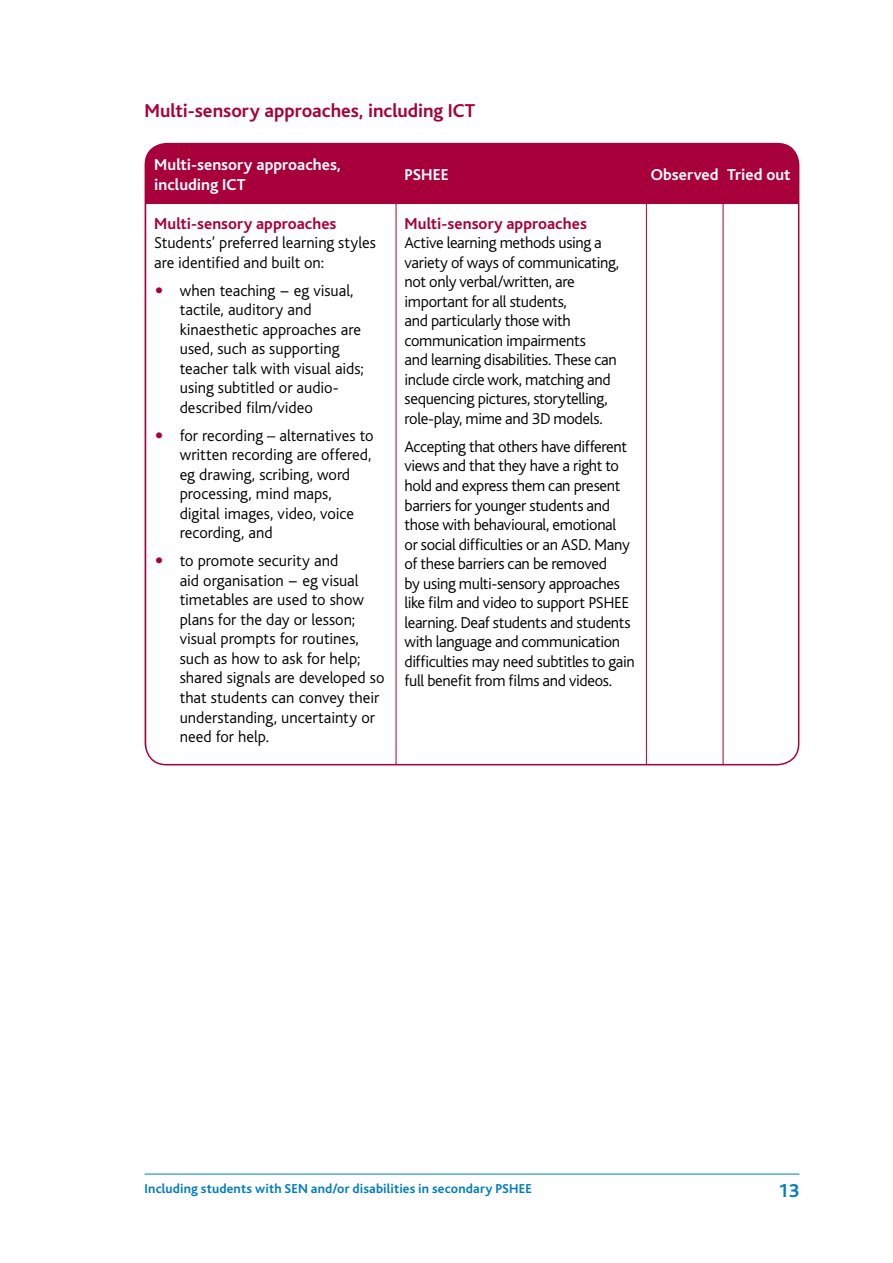
<style>
.page{position:relative;width:893px;height:1263px;background:#fff}
.page>*{position:absolute;margin:0;border:0;box-sizing:border-box;transform-origin:0 0}
._03__Sub_heads_1{font:700 19.5px "Bliss";color:#a8003b}
.t1{font:700 19.5px "Bliss";color:#007cbf}
._05__Body_Copy{font:300 16.5px/19.5px "Bliss";letter-spacing:-.02em;color:#000}
._06__Bullet_level_1{font:300 16.5px/19.5px "Bliss";color:#000}
._08__Table_header{font:700 16.5px/19.5px "Bliss";letter-spacing:.005em;color:#fff}
._05__Body_Copy-2{font:300 16.5px/19.5px "Bliss";color:#000}
._09__Table_sub_heads{font:700 16.5px "Bliss";letter-spacing:.005em;color:#a8003b}
.t2{font:700 13.5px "Bliss";letter-spacing:.01em;color:#007cbf}
.s1{font-family:"European Pi Three";font-weight:400;font-size:15px;color:#a8003b}
</style>
<div class="page">
<hr style="left:145px;top:1174px;width:654px;height:1px;background:#007cbf">
<div style="left:146px;top:144px;width:652px;height:59px;background:#a8003b"></div>
<hr style="left:396px;top:144px;width:1px;height:59px;background:#a8003b">
<hr style="left:646px;top:144px;width:1px;height:59px;background:#a8003b">
<hr style="left:723px;top:144px;width:76px;height:1px;background:#a8003b">
<hr style="left:723px;top:144px;width:1px;height:59px;background:#a8003b">
<hr style="left:798px;top:144px;width:1px;height:59px;background:#a8003b">
<hr style="left:145px;top:204px;width:1px;height:561px;background:#a8003b">
<hr style="left:145px;top:203px;width:251px;height:1px;background:#a8003b">
<hr style="left:396px;top:203px;width:250px;height:1px;background:#a8003b">
<hr style="left:646px;top:203px;width:77px;height:1px;background:#a8003b">
<hr style="left:723px;top:203px;width:76px;height:1px;background:#a8003b">
<hr style="left:396px;top:204px;width:1px;height:561px;background:#a8003b">
<hr style="left:646px;top:204px;width:1px;height:561px;background:#a8003b">
<hr style="left:723px;top:204px;width:1px;height:561px;background:#a8003b">
<hr style="left:798px;top:204px;width:1px;height:561px;background:#a8003b">
<p class="_03__Sub_heads_1" style="left:145px;top:100px;width:332px">Multi-sensory approaches, including ICT</p>
<p class="_08__Table_header" style="left:154px;top:155px;width:188px">Multi-sensory approaches, including ICT</p>
<p class="_08__Table_header" style="left:405px;top:165px;width:46px">PSHEE</p>
<p class="_08__Table_header" style="left:651px;top:165px;width:69px">Observed</p>
<p class="_08__Table_header" style="left:727px;top:165px;width:65px">Tried out</p>
<p class="_09__Table_sub_heads" style="left:154px;top:215px;width:184px">Multi-sensory approaches</p>
<p class="_05__Body_Copy-2" style="left:154px;top:234px;width:223px">Students’ preferred learning styles are identified and built on:</p>
<p class="_06__Bullet_level_1" style="left:180px;top:281px;width:186px;text-indent:-26px"><span class="s1">"</span> when teaching − eg visual, tactile, auditory and kinaesthetic approaches are used, such as supporting teacher talk with visual aids; using subtitled or audio&shy;described film/video</p>
<p class="_06__Bullet_level_1" style="left:180px;top:426px;width:195px;text-indent:-26px"><span class="s1">"</span> for recording – alternatives to written recording are offered, eg drawing, scribing, word processing, mind maps, digital images, video, voice recording, and</p>
<p class="_06__Bullet_level_1" style="left:180px;top:552px;width:206px;text-indent:-26px"><span class="s1">"</span> to promote security and<br>aid organisation − eg visual timetables are used to show plans for the day or lesson; visual prompts for routines, such as how to ask for help; shared signals are developed so that students can convey their understanding, uncertainty or need for help.</p>
<p class="_09__Table_sub_heads" style="left:405px;top:215px;width:184px">Multi-sensory approaches</p>
<p class="_05__Body_Copy" style="left:405px;top:234px;width:216px">Active learning methods using a variety of ways of communicating, not only verbal/written, are important for all students,<br>and particularly those with communication impairments<br>and learning disabilities. These can include circle work, matching and sequencing pictures, storytelling, role-play, mime and 3D models.</p>
<p class="_05__Body_Copy" style="left:405px;top:437px;width:232px">Accepting that others have different views and that they have a right to hold and express them can present barriers for younger students and those with behavioural, emotional<br>or social difficulties or an ASD. Many of these barriers can be removed<br>by using multi-sensory approaches like film and video to support PSHEE learning. Deaf students and students with language and communication difficulties may need subtitles to gain full benefit from films and videos.</p>
<p class="t2" style="left:145px;top:1181px;width:389px">Including students with SEN and/or disabilities in secondary PSHEE</p>
<p class="t1" style="left:778px;top:1180px;width:23px">13</p>
</div>
